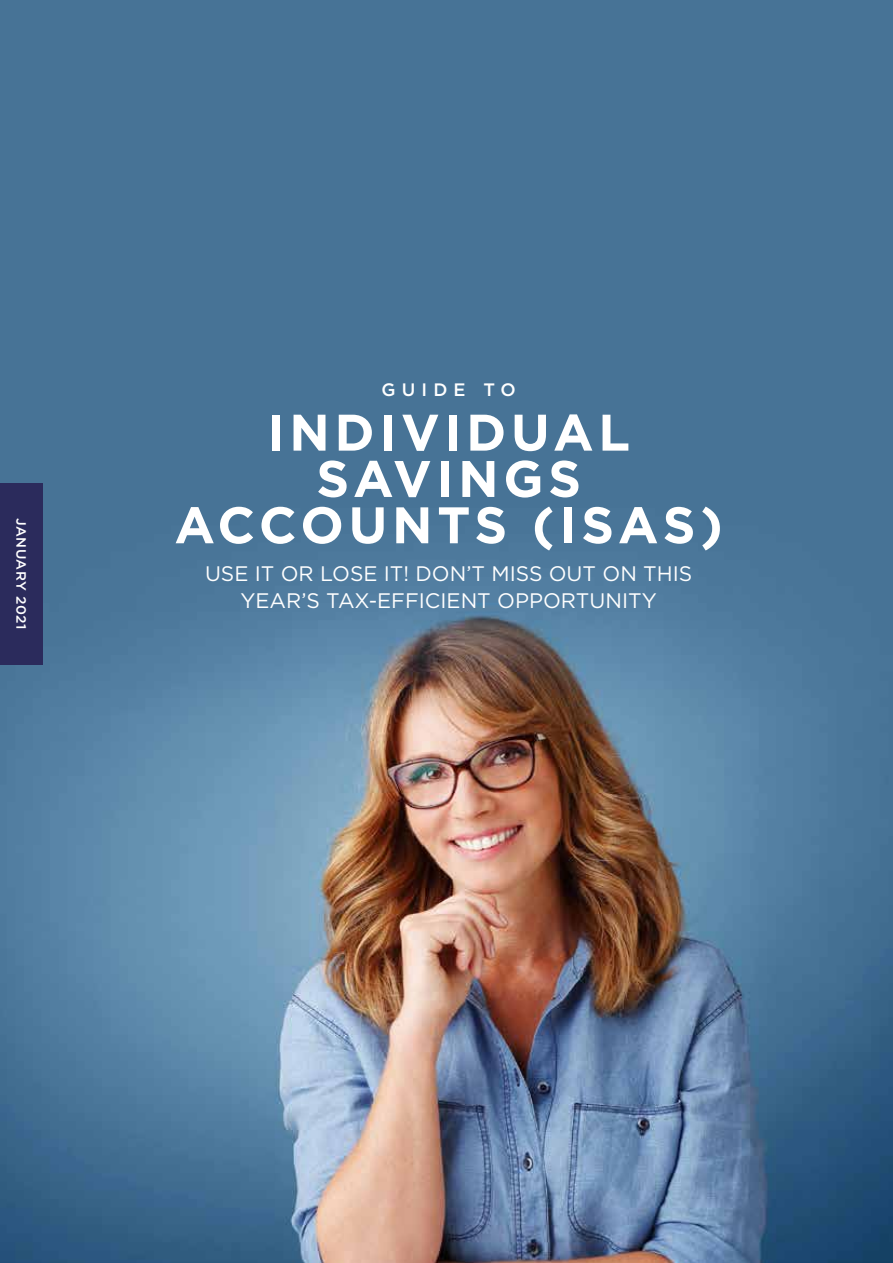
<style>
.page{position:relative;width:893px;height:1263px;background:#fff}
.page>*{position:absolute;margin:0;border:0;box-sizing:border-box;transform-origin:0 0}
.t1{font:700 51.3px/46.3px "Gotham HTF";letter-spacing:.09em;color:#fff;text-align:center}
.t2{font:21px/27.6px "Gotham HTF";color:#fff;text-align:center}
.t3{font:500 18px "Gotham HTF";letter-spacing:.34em;color:#fff}
.t4{font:500 13.5px "Gotham HTF";letter-spacing:.04em;color:#fff}
</style>
<div class="page">
<img style="left:0;top:0;width:893px;height:1263px">
<div style="left:0;top:483px;width:43px;height:182px;background:#2b2b5c"></div>
<p class="t4" style="left:29px;top:518px;width:113px;rotate:90deg">JANUARY 2021</p>
<p class="t3" style="left:382px;top:379px;width:136px">GUIDE TO</p>
<h1 class="t1" style="left:174px;top:408px;width:550px">INDIVIDUAL<br>SAVINGS<br>ACCOUNTS (ISAS)</h1>
<p class="t2" style="left:205px;top:559px;width:489px">USE IT OR LOSE IT! DON’T MISS OUT ON THIS<br>YEAR’S TAX-EFFICIENT OPPORTUNITY</p>
</div>
